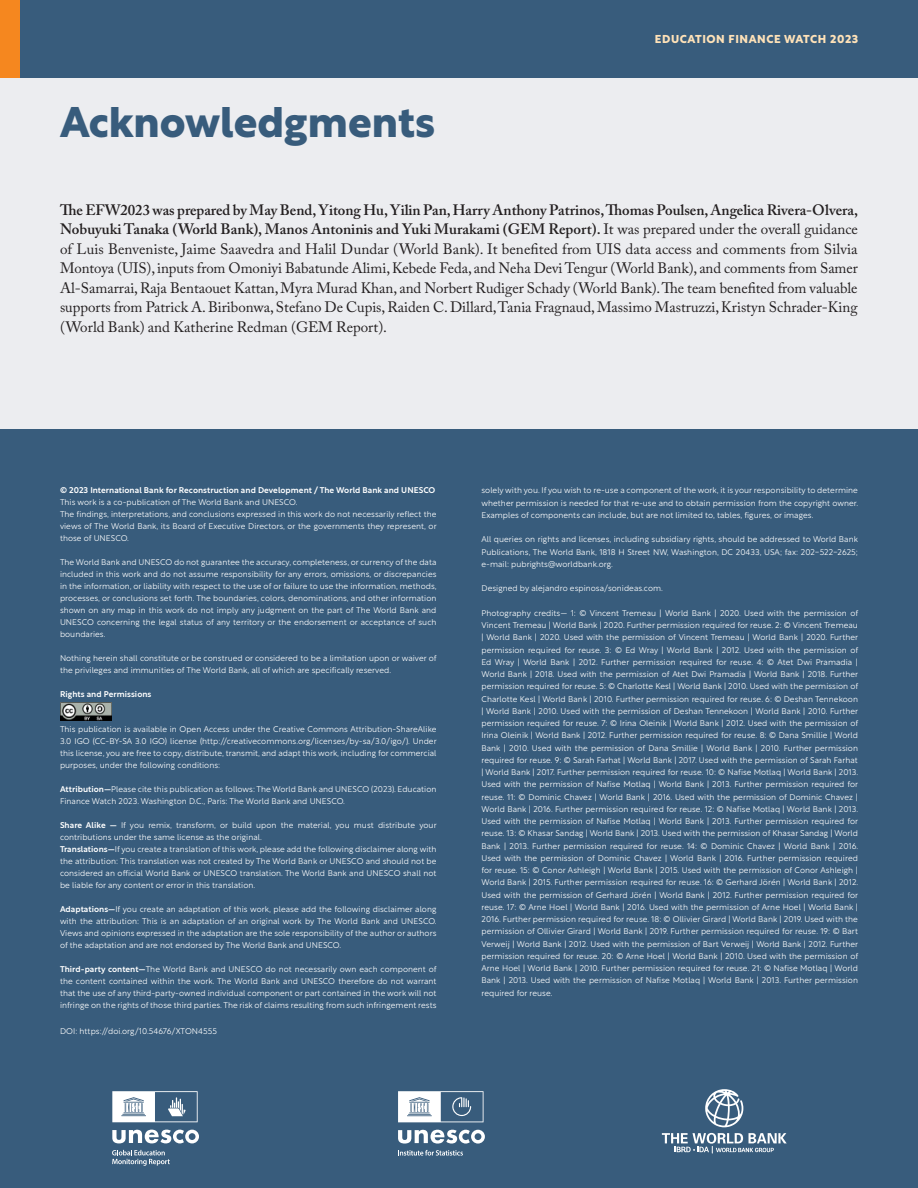
<style>
.page{position:relative;width:918px;height:1188px;background:#fff}
.page>*{position:absolute;margin:0;border:0;box-sizing:border-box;transform-origin:0 0}
.Heading_0{font:700 42px "Rustica";color:#385c7c}
.t1{font:15px/19.5px "Adobe Caslon Pro";color:#231f20;text-align:justify}
.t2{font:700 11.25px "Rustica";letter-spacing:.05em;color:#ffe2b8}
.Disclamer_Text{font:300 8.25px/12.3px "Rustica";letter-spacing:.005em;color:#fff;text-align:justify}
.Disclamer_Text-2{font:500 8.25px "Rustica";letter-spacing:.005em;color:#fff}
.s1{font-weight:600}
.s2{font-weight:500}
</style>
<div class="page">
<div style="left:0;top:78px;width:918px;height:1110px;background:#ecedf0"></div>
<div style="left:0;top:0;width:918px;height:78px;background:#385c7c"></div>
<div style="left:0;top:0;width:20px;height:78px;background:#f5871f"></div>
<div style="left:0;top:429px;width:918px;height:759px;background:#385c7c"></div>
<svg style="left:112px;top:1130px;width:87px;height:13px"></svg>
<svg style="left:112px;top:1150px;width:58px;height:16px"></svg>
<svg style="left:112px;top:1091px;width:86px;height:31px"></svg>
<svg style="left:398px;top:1130px;width:87px;height:14px"></svg>
<svg style="left:398px;top:1150px;width:65px;height:6px"></svg>
<svg style="left:398px;top:1091px;width:86px;height:31px"></svg>
<svg style="left:705px;top:1089px;width:38px;height:38px"></svg>
<svg style="left:662px;top:1133px;width:125px;height:20px"></svg>
<img style="left:60px;top:702px;width:52px;height:18px">
<p class="Heading_0" style="left:60px;top:85px;width:377px">Acknowledgments</p>
<h3 class="t2" style="left:655px;top:29px;width:205px">EDUCATION FINANCE WATCH 2023</h3>
<p class="t1" style="left:60px;top:200px;width:800px"><span class="s1">The EFW2023 was prepared by May Bend, Yitong Hu, Yilin Pan, Harry Anthony Patrinos, Thomas Poulsen, Angelica Rivera-Olvera, Nobuyuki Tanaka (World Bank), Manos Antoninis and Yuki Murakami (GEM Report).</span> It was prepared under the overall guidance of Luis Benveniste, Jaime Saavedra and Halil Dundar (World Bank). It benefited from UIS data access and comments from Silvia Montoya (UIS), inputs from Omoniyi Babatunde Alimi, Kebede Feda, and Neha Devi Tengur (World Bank), and comments from Samer Al-Samarrai, Raja Bentaouet Kattan, Myra Murad Khan, and Norbert Rudiger Schady (World Bank). The team benefited from valuable supports from Patrick A. Biribonwa, Stefano De Cupis, Raiden C. Dillard, Tania Fragnaud, Massimo Mastruzzi, Kristyn Schrader-King (World Bank) and Katherine Redman (GEM Report).</p>
<p class="Disclamer_Text-2" style="left:60px;top:483px;width:377px">© 2023 International Bank for Reconstruction and Development / The World Bank and UNESCO</p>
<p class="Disclamer_Text" style="left:60px;top:495px;width:239px">This work is a co-publication of The World Bank and UNESCO.</p>
<p class="Disclamer_Text" style="left:60px;top:507px;width:378px">The findings, interpretations, and conclusions expressed in this work do not necessarily reflect the views of The World Bank, its Board of Executive Directors, or the governments they represent, or those of UNESCO.</p>
<p class="Disclamer_Text" style="left:60px;top:555px;width:378px">The World Bank and UNESCO do not guarantee the accuracy, completeness, or currency of the data included in this work and do not assume responsibility for any errors, omissions, or discrepancies in the information, or liability with respect to the use of or failure to use the information, methods, processes, or conclusions set forth. The boundaries, colors, denominations, and other information shown on any map in this work do not imply any judgment on the part of The World Bank and UNESCO concerning the legal status of any territory or the endorsement or acceptance of such boundaries.</p>
<p class="Disclamer_Text" style="left:60px;top:651px;width:378px">Nothing herein shall constitute or be construed or considered to be a limitation upon or waiver of the privileges and immunities of The World Bank, all of which are specifically reserved.</p>
<p class="Disclamer_Text-2" style="left:60px;top:687px;width:93px">Rights and Permissions</p>
<p class="Disclamer_Text" style="left:60px;top:722px;width:378px">This publication is available in Open Access under the Creative Commons Attribution-ShareAlike 3.0 IGO (CC-BY-SA 3.0 IGO) license (http://creativecommons.org/licenses/by-sa/3.0/igo/). Under this license, you are free to copy, distribute, transmit, and adapt this work, including for commercial purposes, under the following conditions:</p>
<p class="Disclamer_Text" style="left:60px;top:782px;width:378px"><span class="s2">Attribution—</span>Please cite this publication as follows: The World Bank and UNESCO (2023). Education<br>Finance Watch 2023. Washington D.C., Paris: The World Bank and UNESCO.</p>
<p class="Disclamer_Text" style="left:60px;top:818px;width:378px"><span class="s2">Share Alike —</span> If you remix, transform, or build upon the material, you must distribute your contributions under the same license as the original.</p>
<p class="Disclamer_Text" style="left:60px;top:842px;width:378px"><span class="s2">Translations—</span>If you create a translation of this work, please add the following disclaimer along with the attribution: This translation was not created by The World Bank or UNESCO and should not be considered an official World Bank or UNESCO translation. The World Bank and UNESCO shall not be liable for any content or error in this translation.</p>
<p class="Disclamer_Text" style="left:60px;top:902px;width:378px"><span class="s2">Adaptations—</span>If you create an adaptation of this work, please add the following disclaimer along with the attribution: This is an adaptation of an original work by The World Bank and UNESCO.<br>Views and opinions expressed in the adaptation are the sole responsibility of the author or authors of the adaptation and are not endorsed by The World Bank and UNESCO.</p>
<p class="Disclamer_Text" style="left:60px;top:962px;width:378px"><span class="s2">Third-party content—</span>The World Bank and UNESCO do not necessarily own each component of the content contained within the work. The World Bank and UNESCO therefore do not warrant that the use of any third-party-owned individual component or part contained in the work will not infringe on the rights of those third parties. The risk of claims resulting from such infringement rests</p>
<p class="Disclamer_Text" style="left:60px;top:1024px;width:158px">DOI: https://doi.org/10.54676/XTON4555</p>
<p class="Disclamer_Text" style="left:482px;top:483px;width:378px">solely with you. If you wish to re-use a component of the work, it is your responsibility to determine whether permission is needed for that re-use and to obtain permission from the copyright owner.<br>Examples of components can include, but are not limited to, tables, figures, or images.</p>
<p class="Disclamer_Text" style="left:482px;top:532px;width:378px">All queries on rights and licenses, including subsidiary rights, should be addressed to World Bank Publications, The World Bank, 1818 H Street NW, Washington, DC 20433, USA; fax: 202-522-2625; e-mail: pubrights@worldbank.org.</p>
<p class="Disclamer_Text" style="left:482px;top:581px;width:183px">Designed by alejandro espinosa/sonideas.com.</p>
<p class="Disclamer_Text" style="left:482px;top:606px;width:378px">Photography credits— 1: © Vincent Tremeau | World Bank | 2020. Used with the permission of Vincent Tremeau | World Bank | 2020. Further permission required for reuse. 2: © Vincent Tremeau | World Bank | 2020. Used with the permission of Vincent Tremeau | World Bank | 2020. Further permission required for reuse. 3: © Ed Wray | World Bank | 2012. Used with the permission of Ed Wray | World Bank | 2012. Further permission required for reuse. 4: © Atet Dwi Pramadia | World Bank | 2018. Used with the permission of Atet Dwi Pramadia | World Bank | 2018. Further permission required for reuse. 5: © Charlotte Kesl | World Bank | 2010. Used with the permission of Charlotte Kesl | World Bank | 2010. Further permission required for reuse. 6: © Deshan Tennekoon | World Bank | 2010. Used with the permission of Deshan Tennekoon | World Bank | 2010. Further permission required for reuse. 7: © Irina Oleinik | World Bank | 2012. Used with the permission of Irina Oleinik | World Bank | 2012. Further permission required for reuse. 8: © Dana Smillie | World Bank | 2010. Used with the permission of Dana Smillie | World Bank | 2010. Further permission required for reuse. 9: © Sarah Farhat | World Bank | 2017. Used with the permission of Sarah Farhat | World Bank | 2017. Further permission required for reuse. 10: © Nafise Motlaq | World Bank | 2013.<br>Used with the permission of Nafise Motlaq | World Bank | 2013. Further permission required for reuse. 11: © Dominic Chavez | World Bank | 2016. Used with the permission of Dominic Chavez | World Bank | 2016. Further permission required for reuse. 12: © Nafise Motlaq | World Bank | 2013.<br>Used with the permission of Nafise Motlaq | World Bank | 2013. Further permission required for reuse. 13: © Khasar Sandag | World Bank | 2013. Used with the permission of Khasar Sandag | World Bank | 2013. Further permission required for reuse. 14: © Dominic Chavez | World Bank | 2016.<br>Used with the permission of Dominic Chavez | World Bank | 2016. Further permission required for reuse. 15: © Conor Ashleigh | World Bank | 2015. Used with the permission of Conor Ashleigh | World Bank | 2015. Further permission required for reuse. 16: © Gerhard Jörén | World Bank | 2012.<br>Used with the permission of Gerhard Jörén | World Bank | 2012. Further permission required for reuse. 17: © Arne Hoel | World Bank | 2016. Used with the permission of Arne Hoel | World Bank | 2016. Further permission required for reuse. 18: © Ollivier Girard | World Bank | 2019. Used with the permission of Ollivier Girard | World Bank | 2019. Further permission required for reuse. 19: © Bart Verweij | World Bank | 2012. Used with the permission of Bart Verweij | World Bank | 2012. Further permission required for reuse. 20: © Arne Hoel | World Bank | 2010. Used with the permission of Arne Hoel | World Bank | 2010. Further permission required for reuse. 21: © Nafise Motlaq | World Bank | 2013. Used with the permission of Nafise Motlaq | World Bank | 2013. Further permission required for reuse.</p>
</div>
